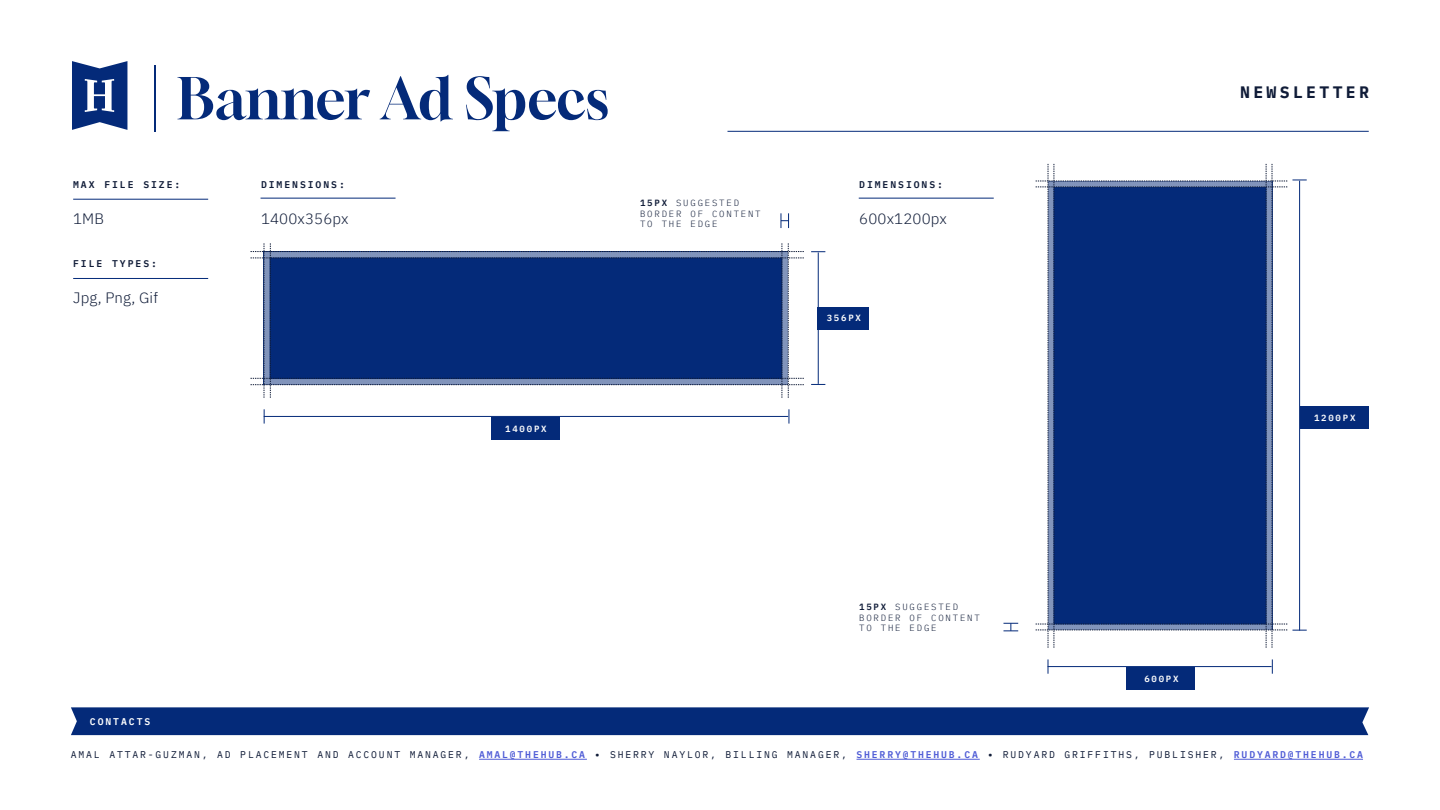
<style>
.page{position:relative;width:1440px;height:810px;background:#fff}
.page>*{position:absolute;margin:0;border:0;box-sizing:border-box;transform-origin:0 0}
.t1{font:56.47px "Gloock";letter-spacing:-.015em;color:#042a79}
.t2{font:700 16.5px "IBM Plex Mono";letter-spacing:.2em;color:#101c38}
.t3{font:300 15px "IBM Plex Sans";letter-spacing:.01em;color:#101c38}
.t4{font:9.75px "IBM Plex Mono";letter-spacing:.19em;color:#101c38}
.t5{font:600 9.75px "IBM Plex Mono";letter-spacing:.2em;color:#101c38}
.t6{font:600 9.75px "IBM Plex Mono";letter-spacing:.2em;color:#fff}
.t7{font:300 9px/10.5px "IBM Plex Mono";letter-spacing:.2em;color:#101c38}
.t8{font:600 9px "IBM Plex Mono";letter-spacing:.2em;color:#fff}
.s1{font-weight:600}
.s2{font-weight:600;color:#4f5cd6}
</style>
<div class="page">
<svg style="left:72px;top:61px;width:55px;height:69px"></svg>
<hr style="left:154px;top:66px;width:2px;height:66px;background:#042a79">
<div style="left:71px;top:707px;width:1298px;height:28px;background:#042a79"></div>
<svg style="left:811px;top:251px;width:14px;height:1px"></svg>
<svg style="left:811px;top:384px;width:14px;height:1px"></svg>
<hr style="left:818px;top:252px;width:1px;height:132px;background:#042a79">
<div style="left:818px;top:307px;width:51px;height:23px;background:#042a79"></div>
<div style="left:1300px;top:406px;width:68px;height:23px;background:#042a79"></div>
<hr style="left:859px;top:198px;width:135px;height:1px;background:#042a79">
<hr style="left:261px;top:198px;width:135px;height:1px;background:#042a79">
<hr style="left:479px;top:759px;width:108px;height:1px;background:#4f5cd6">
<hr style="left:857px;top:759px;width:123px;height:1px;background:#4f5cd6">
<hr style="left:1234px;top:759px;width:129px;height:1px;background:#4f5cd6">
<svg style="left:1036px;top:164px;width:271px;height:484px"></svg>
<svg style="left:250px;top:243px;width:554px;height:155px"></svg>
<svg style="left:789px;top:409px;width:1px;height:15px"></svg>
<svg style="left:1272px;top:659px;width:1px;height:15px"></svg>
<svg style="left:264px;top:409px;width:1px;height:15px"></svg>
<svg style="left:1048px;top:659px;width:1px;height:15px"></svg>
<hr style="left:264px;top:416px;width:524px;height:1px;background:#042a79">
<hr style="left:1048px;top:666px;width:224px;height:1px;background:#042a79">
<svg style="left:781px;top:213px;width:8px;height:15px"></svg>
<svg style="left:1004px;top:623px;width:14px;height:8px"></svg>
<div style="left:491px;top:417px;width:69px;height:23px;background:#042a79"></div>
<div style="left:1127px;top:667px;width:68px;height:23px;background:#042a79"></div>
<hr style="left:73px;top:199px;width:135px;height:1px;background:#042a79">
<hr style="left:73px;top:278px;width:135px;height:1px;background:#042a79">
<hr style="left:728px;top:131px;width:641px;height:1px;background:#042a79">
<h1 class="t1" style="left:177px;top:63px;width:433px">Banner Ad Specs</h1>
<h2 class="t2" style="left:1240px;top:79px;width:130px">NEWSLETTER</h2>
<p class="t5" style="left:73px;top:177px;width:109px">MAX FILE SIZE:</p>
<h3 class="t3" style="left:73px;top:208px;width:32px">1MB</h3>
<p class="t5" style="left:73px;top:256px;width:85px">FILE TYPES:</p>
<h3 class="t3" style="left:73px;top:287px;width:86px">Jpg, Png, Gif</h3>
<p class="t5" style="left:261px;top:177px;width:85px">DIMENSIONS:</p>
<h3 class="t3" style="left:261px;top:208px;width:89px">1400x356px</h3>
<p class="t6" style="left:90px;top:714px;width:62px">CONTACTS</p>
<p class="t8" style="left:505px;top:421px;width:43px">1400PX</p>
<p class="t7" style="left:640px;top:197px;width:122px"><span class="s1">15PX</span> SUGGESTED<br>BORDER OF CONTENT<br>TO THE EDGE</p>
<p class="t5" style="left:859px;top:177px;width:85px">DIMENSIONS:</p>
<h3 class="t3" style="left:859px;top:208px;width:89px">600x1200px</h3>
<p class="t8" style="left:827px;top:311px;width:36px">356PX</p>
<p class="t7" style="left:859px;top:601px;width:122px"><span class="s1">15PX</span> SUGGESTED<br>BORDER OF CONTENT<br>TO THE EDGE</p>
<p class="t8" style="left:1144px;top:671px;width:36px">600PX</p>
<p class="t8" style="left:1314px;top:410px;width:43px">1200PX</p>
<p class="t4" style="left:71px;top:747px;width:1294px">AMAL ATTAR-GUZMAN, AD PLACEMENT AND ACCOUNT MANAGER, <span class="s2">AMAL@THEHUB.CA</span> <span class="s1">•</span> SHERRY NAYLOR, BILLING MANAGER, <span class="s2">SHERRY@THEHUB.CA</span> <span class="s1">•</span> RUDYARD GRIFFITHS, PUBLISHER, <span class="s2">RUDYARD@THEHUB.CA</span></p>
</div>
